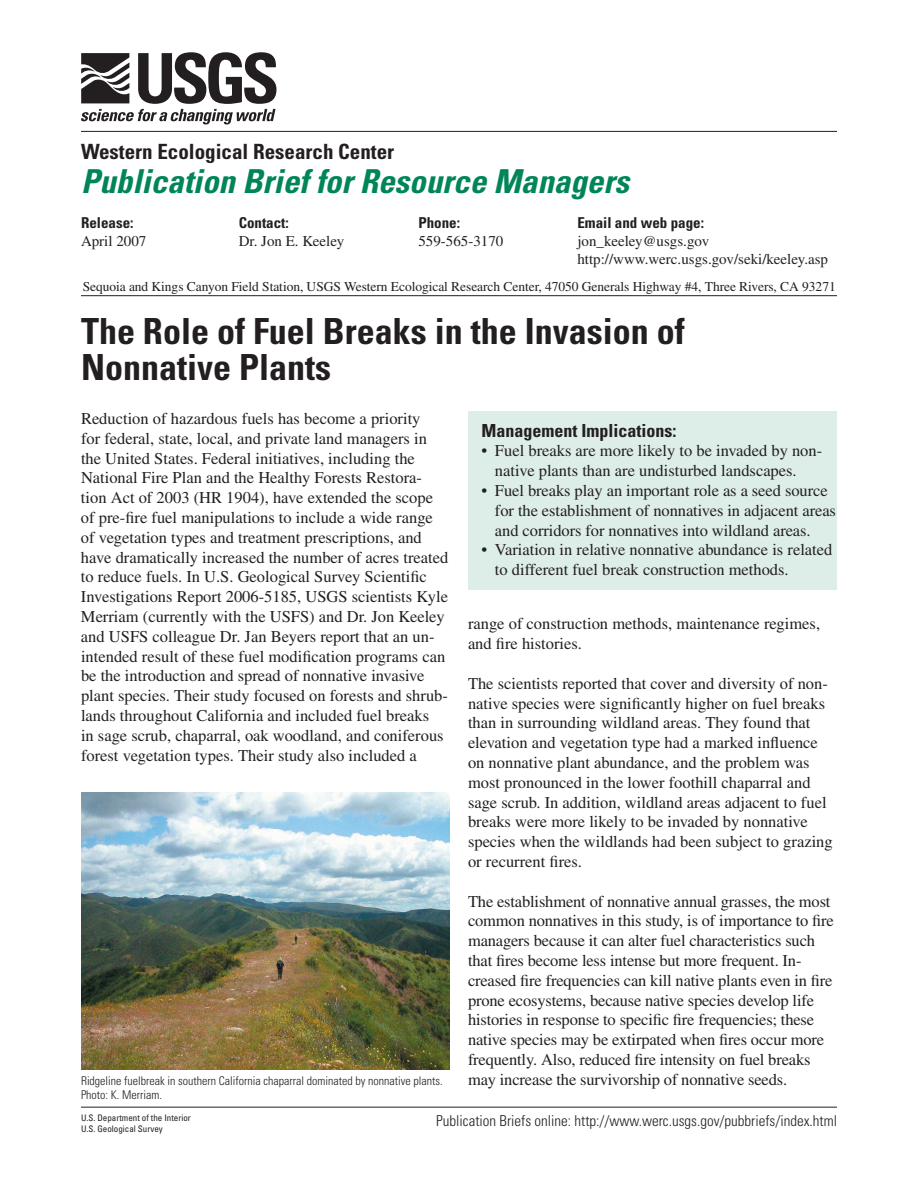
<style>
.page{position:relative;width:918px;height:1188px;background:#fff}
.page>*{position:absolute;margin:0;border:0;box-sizing:border-box;transform-origin:0 0}
.t1{font:700 condensed 36px/36px "Univers";color:#231f20}
.t2{font:italic 700 condensed 33px "Univers";color:#008559}
.t3{font:700 condensed 21px "Univers";color:#231f20}
.t4{font:700 condensed 18px "Univers";color:#231f20}
.t5{font:16.5px/19.8px "Times";color:#231f20}
.t6{font:15px/18px "Times";color:#231f20}
.t7{font:300 condensed 15px "Univers";color:#231f20}
.t8{font:700 condensed 15px "Univers";color:#231f20}
.t9{font:13.5px "Times";letter-spacing:-.005em;color:#231f20}
.t10{font:300 condensed 12px/14.4px "Univers";color:#231f20}
.t11{font:condensed 9px/10.8px "Univers";color:#231f20}
</style>
<div class="page">
<hr style="left:81px;top:1107px;width:756px;height:1px;background:#231f20">
<hr style="left:81px;top:131px;width:756px;height:1px;background:#231f20">
<hr style="left:81px;top:295px;width:756px;height:1px;background:#231f20">
<svg style="left:81px;top:52px;width:196px;height:72px"></svg>
<div style="left:468px;top:411px;width:369px;height:179px;background:#ddede7"></div>
<img style="left:81px;top:793px;width:369px;height:277px">
<p class="t3" style="left:81px;top:138px;width:315px">Western Ecological Research Center</p>
<h2 class="t2" style="left:81px;top:161px;width:550px">Publication Brief for Resource Managers</h2>
<p class="t8" style="left:239px;top:213px;width:52px">Contact:</p>
<p class="t6" style="left:239px;top:231px;width:107px">Dr. Jon E. Keeley</p>
<p class="t8" style="left:81px;top:213px;width:54px">Release:</p>
<p class="t6" style="left:81px;top:231px;width:67px">April 2007</p>
<p class="t9" style="left:83px;top:279px;width:755px">Sequoia and Kings Canyon Field Station, USGS Western Ecological Research Center, 47050 Generals Highway #4, Three Rivers, CA 93271</p>
<p class="t8" style="left:418px;top:213px;width:43px">Phone:</p>
<p class="t6" style="left:418px;top:231px;width:86px">559-565-3170</p>
<p class="t8" style="left:577px;top:214px;width:128px">Email and web page:</p>
<p class="t6" style="left:577px;top:232px;width:252px">jon_keeley@usgs.gov http://www.werc.usgs.gov/seki/keeley.asp</p>
<h1 class="t1" style="left:81px;top:313px;width:605px">The Role of Fuel Breaks in the Invasion of<br>Nonnative Plants</h1>
<p class="t5" style="left:81px;top:408px;width:369px">Reduction of hazardous fuels has become a priority<br>for federal, state, local, and private land managers in the United States. Federal initiatives, including the National Fire Plan and the Healthy Forests Restora&shy;tion Act of 2003 (HR 1904), have extended the scope of pre-fire fuel manipulations to include a wide range of vegetation types and treatment prescriptions, and have dramatically increased the number of acres treated to reduce fuels. In U.S. Geological Survey Scientific Investigations Report 2006-5185, USGS scientists Kyle Merriam (currently with the USFS) and Dr. Jon Keeley and USFS colleague Dr. Jan Beyers report that an un&shy;intended result of these fuel modification programs can be the introduction and spread of nonnative invasive plant species. Their study focused on forests and shrub&shy;lands throughout California and included fuel breaks<br>in sage scrub, chaparral, oak woodland, and coniferous forest vegetation types. Their study also included a</p>
<p class="t4" style="left:482px;top:419px;width:196px">Management Implications:</p>
<p class="t5" style="left:495px;top:441px;width:329px;text-indent:-13px">• Fuel breaks are more likely to be invaded by non&shy;native plants than are undisturbed landscapes.</p>
<p class="t5" style="left:495px;top:480px;width:343px;text-indent:-13px">• Fuel breaks play an important role as a seed source for the establishment of nonnatives in adjacent areas and corridors for nonnatives into wildland areas.</p>
<p class="t5" style="left:495px;top:540px;width:339px;text-indent:-13px">• Variation in relative nonnative abundance is related to different fuel break construction methods.</p>
<p class="t5" style="left:468px;top:614px;width:354px">range of construction methods, maintenance regimes, and fire histories.</p>
<p class="t5" style="left:468px;top:673px;width:366px">The scientists reported that cover and diversity of non&shy;native species were significantly higher on fuel breaks than in surrounding wildland areas. They found that elevation and vegetation type had a marked influence on nonnative plant abundance, and the problem was most pronounced in the lower foothill chaparral and sage scrub. In addition, wildland areas adjacent to fuel breaks were more likely to be invaded by nonnative species when the wildlands had been subject to grazing or recurrent fires.</p>
<p class="t5" style="left:468px;top:891px;width:367px">The establishment of nonnative annual grasses, the most common nonnatives in this study, is of importance to fire managers because it can alter fuel characteristics such that fires become less intense but more frequent. In&shy;creased fire frequencies can kill native plants even in fire prone ecosystems, because native species develop life histories in response to specific fire frequencies; these native species may be extirpated when fires occur more frequently. Also, reduced fire intensity on fuel breaks may increase the survivorship of nonnative seeds.</p>
<p class="t10" style="left:81px;top:1074px;width:363px">Ridgeline fuelbreak in southern California chaparral dominated by nonnative plants.<br>Photo: K. Merriam.</p>
<p class="t11" style="left:81px;top:1112px;width:111px">U.S. Department of the Interior<br>U.S. Geological Survey</p>
<p class="t7" style="left:436px;top:1111px;width:402px">Publication Briefs online: http://www.werc.usgs.gov/pubbriefs/index.html</p>
</div>
